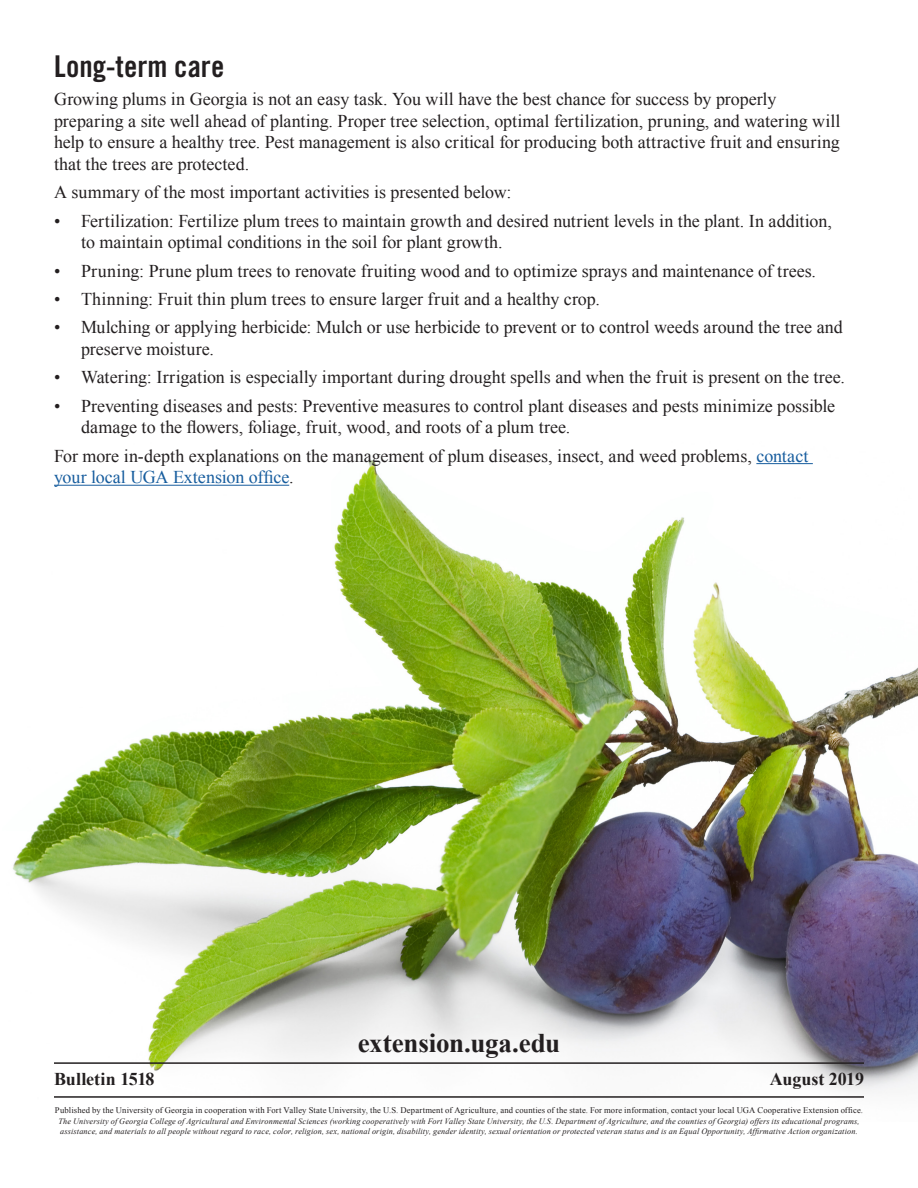
<style>
.page{position:relative;width:918px;height:1188px;background:#fff}
.page>*{position:absolute;margin:0;border:0;box-sizing:border-box;transform-origin:0 0}
.t1{font:30px "Trade Gothic Bold Cond Twenty";letter-spacing:.005em;color:#231f20}
.Footer_URL{font:700 27px "Times New Roman";letter-spacing:-.005em;color:#231f20}
.t2{font:18px/21.6px "Times New Roman";color:#231f20}
.Footer_Pub_Info{font:700 18px "Times New Roman";letter-spacing:-.005em;color:#231f20}
.EEO_Regular{font:8.7px "Times New Roman";letter-spacing:.015em;color:#231f20}
.EEO_Italics{font:italic 8.25px/9.9px "Times New Roman";letter-spacing:.015em;color:#231f20}
.s1{color:#175d9e}
</style>
<div class="page">
<img style="left:12px;top:458px;width:906px;height:633px">
<hr style="left:54px;top:1062px;width:810px;height:2px;background:#231f20">
<hr style="left:54px;top:1096px;width:810px;height:2px;background:#231f20">
<hr style="left:756px;top:463px;width:57px;height:1px;background:#175d9e">
<hr style="left:54px;top:485px;width:235px;height:1px;background:#175d9e">
<p class="t1" style="left:54px;top:48px;width:172px">Long-term care</p>
<p class="t2" style="left:54px;top:88px;width:788px">Growing plums in Georgia is not an easy task. You will have the best chance for success by properly preparing a site well ahead of planting. Proper tree selection, optimal fertilization, pruning, and watering will help to ensure a healthy tree. Pest management is also critical for producing both attractive fruit and ensuring that the trees are protected.</p>
<p class="t2" style="left:54px;top:181px;width:459px">A summary of the most important activities is presented below:</p>
<p class="t2" style="left:81px;top:210px;width:752px;text-indent:-27px">• Fertilization: Fertilize plum trees to maintain growth and desired nutrient levels in the plant. In addition, to maintain optimal conditions in the soil for plant growth.</p>
<p class="t2" style="left:54px;top:260px;width:764px">• Pruning: Prune plum trees to renovate fruiting wood and to optimize sprays and maintenance of trees.</p>
<p class="t2" style="left:54px;top:288px;width:547px">• Thinning: Fruit thin plum trees to ensure larger fruit and a healthy crop.</p>
<p class="t2" style="left:81px;top:316px;width:763px;text-indent:-27px">• Mulching or applying herbicide: Mulch or use herbicide to prevent or to control weeds around the tree and preserve moisture.</p>
<p class="t2" style="left:54px;top:366px;width:793px">• Watering: Irrigation is especially important during drought spells and when the fruit is present on the tree.</p>
<p class="t2" style="left:81px;top:395px;width:756px;text-indent:-27px">• Preventing diseases and pests: Preventive measures to control plant diseases and pests minimize possible damage to the flowers, foliage, fruit, wood, and roots of a plum tree.</p>
<p class="t2" style="left:54px;top:445px;width:756px">For more in-depth explanations on the management of plum diseases, insect, and weed problems, <span class="s1">contact your local UGA Extension office</span>.</p>
<p class="Footer_URL" style="left:358px;top:1024px;width:204px">extension.uga.edu</p>
<p class="Footer_Pub_Info" style="left:54px;top:1067px;width:102px">Bulletin 1518</p>
<p class="Footer_Pub_Info" style="left:770px;top:1067px;width:96px">August 2019</p>
<p class="EEO_Regular" style="left:55px;top:1104px;width:810px">Published by the University of Georgia in cooperation with Fort Valley State University, the U.S. Department of Agriculture, and counties of the state. For more information, contact your local UGA Cooperative Extension office.</p>
<p class="EEO_Italics" style="left:58px;top:1116px;width:803px">The University of Georgia College of Agricultural and Environmental Sciences (working cooperatively with Fort Valley State University, the U.S. Department of Agriculture, and the counties of Georgia) offers its educational programs, assistance, and materials to all people without regard to race, color, religion, sex, national origin, disability, gender identity, sexual orientation or protected veteran status and is an Equal Opportunity, Affirmative Action organization.</p>
</div>
